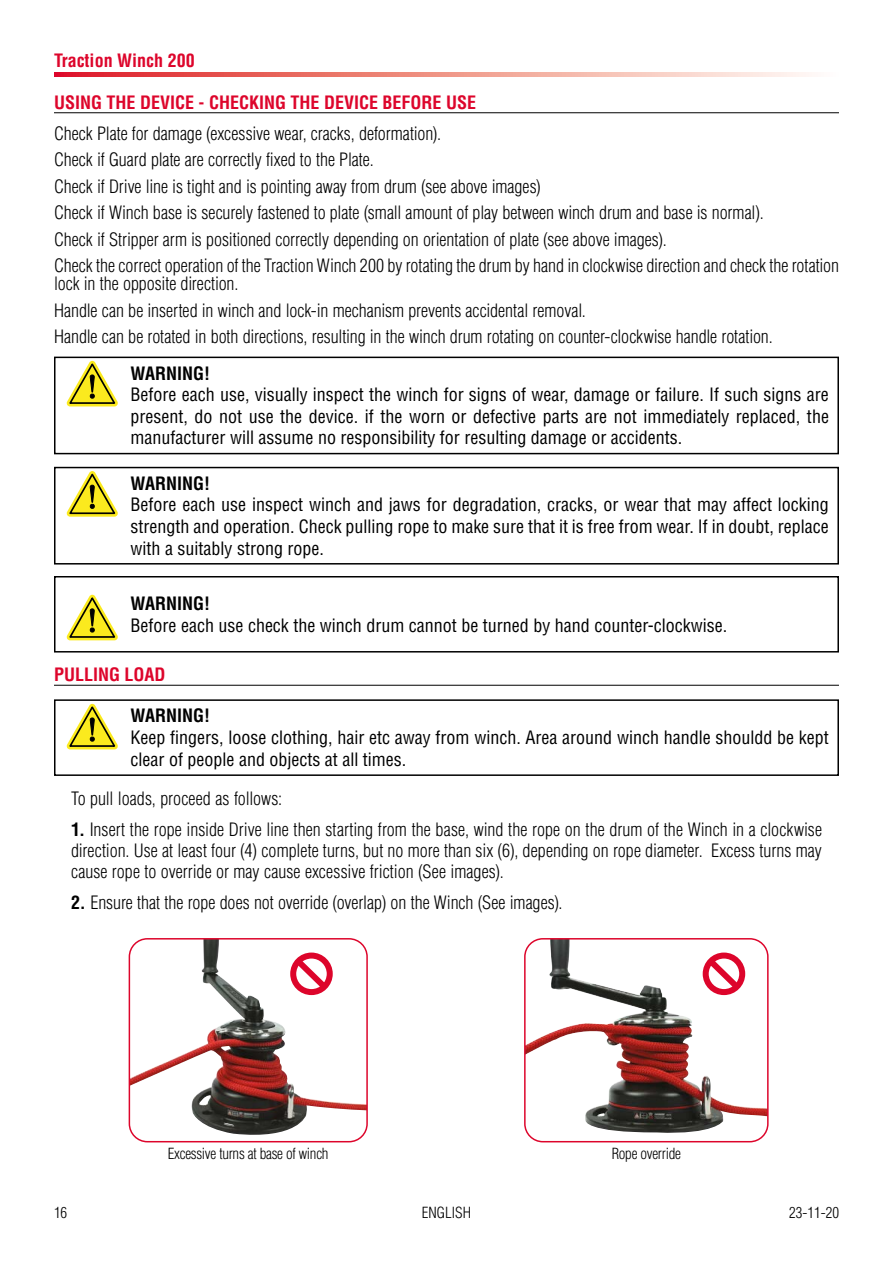
<style>
.page{position:relative;width:893px;height:1263px;background:#fff}
.page>*{position:absolute;margin:0;border:0;box-sizing:border-box;transform-origin:0 0}
.t1{font:300 condensed 18px/26.5px "Helvetica LT Std";color:#000}
.t2{font:condensed 18px/21.6px "Helvetica LT Std";color:#000;text-align:justify}
.t3{font:700 condensed 18px "Helvetica LT Std";color:#dd052b}
.t4{font:700 condensed 18px "Helvetica LT Std";color:#000}
.t5{font:300 condensed 15px "Helvetica LT Std";letter-spacing:-.02em;color:#000}
.t6{font:300 condensed 15px "Helvetica LT Std";color:#000}
.s1{font-weight:700}
</style>
<div class="page">
<svg style="left:54px;top:72px;width:755px;height:5px;background:#ee8e87"></svg>
<hr style="left:54px;top:112px;width:785px;height:1px;background:#000">
<hr style="left:54px;top:685px;width:785px;height:1px;background:#000">
<div style="left:54px;top:699px;width:785px;height:77px;border:2px solid #000"></div>
<svg style="left:67px;top:704px;width:51px;height:45px"></svg>
<img style="left:129px;top:939px;width:238px;height:201px">
<div style="left:129px;top:938px;width:239px;height:204px;border:2px solid #dd052b;border-radius:18px"></div>
<img style="left:525px;top:941px;width:241px;height:194px">
<div style="left:524px;top:938px;width:245px;height:204px;border:2px solid #dd052b;border-radius:18px"></div>
<div style="left:290px;top:952px;width:43px;height:43px;border:6px solid #dd052b;border-radius:50%"></div>
<svg style="left:290px;top:953px;width:43px;height:42px"></svg>
<div style="left:703px;top:952px;width:42px;height:43px;border:6px solid #dd052b;border-radius:50%"></div>
<svg style="left:702px;top:953px;width:43px;height:42px"></svg>
<div style="left:54px;top:576px;width:785px;height:76px;border:2px solid #000"></div>
<svg style="left:67px;top:595px;width:51px;height:45px"></svg>
<svg style="left:67px;top:471px;width:51px;height:46px"></svg>
<div style="left:54px;top:467px;width:785px;height:97px;border:2px solid #000"></div>
<svg style="left:67px;top:361px;width:51px;height:45px"></svg>
<div style="left:54px;top:357px;width:785px;height:97px;border:2px solid #000"></div>
<p class="t3" style="left:54px;top:49px;width:142px">Traction Winch 200</p>
<p class="t3" style="left:54px;top:91px;width:424px">USING THE DEVICE - CHECKING THE DEVICE BEFORE USE</p>
<p class="t1" style="left:54px;top:120px;width:787px">Check Plate for damage (excessive wear, cracks, deformation).<br>Check if Guard plate are correctly fixed to the Plate.<br>Check if Drive line is tight and is pointing away from drum (see above images)<br>Check if Winch base is securely fastened to plate (small amount of play between winch drum and base is normal).<br>Check if Stripper arm is positioned correctly depending on orientation of plate (see above images).<br>Check the correct operation of the Traction Winch 200 by rotating the drum by hand in clockwise direction and check the rotation</p>
<p class="t1" style="left:54px;top:270px;width:717px">lock in the opposite direction.<br>Handle can be inserted in winch and lock-in mechanism prevents accidental removal.<br>Handle can be rotated in both directions, resulting in the winch drum rotating on counter-clockwise handle rotation.</p>
<p class="t4" style="left:131px;top:362px;width:81px">WARNING!</p>
<p class="t2" style="left:131px;top:384px;width:700px">Before each use, visually inspect the winch for signs of wear, damage or failure. If such signs are present, do not use the device. if the worn or defective parts are not immediately replaced, the manufacturer will assume no responsibility for resulting damage or accidents.</p>
<p class="t4" style="left:131px;top:472px;width:81px">WARNING!</p>
<p class="t2" style="left:131px;top:494px;width:700px">Before each use inspect winch and jaws for degradation, cracks, or wear that may affect locking strength and operation. Check pulling rope to make sure that it is free from wear. If in doubt, replace with a suitably strong rope.</p>
<p class="t4" style="left:131px;top:592px;width:81px">WARNING!</p>
<p class="t2" style="left:131px;top:614px;width:595px">Before each use check the winch drum cannot be turned by hand counter-clockwise.</p>
<p class="t3" style="left:54px;top:663px;width:113px">PULLING LOAD</p>
<p class="t4" style="left:131px;top:704px;width:81px">WARNING!</p>
<p class="t2" style="left:131px;top:726px;width:700px">Keep fingers, loose clothing, hair etc away from winch. Area around winch handle shouldd be kept clear of people and objects at all times.</p>
<p class="t1" style="left:71px;top:785px;width:213px">To pull loads, proceed as follows:</p>
<p class="t1" style="left:71px;top:818px;width:753px;line-height:21.3px;text-align:justify"><span class="s1">1.</span> Insert the rope inside Drive line then starting from the base, wind the rope on the drum of the Winch in a clockwise direction. Use at least four (4) complete turns, but no more than six (6), depending on rope diameter. Excess turns may cause rope to override or may cause excessive friction (See images).</p>
<p class="t1" style="left:71px;top:888px;width:490px"><span class="s1">2.</span> Ensure that the rope does not override (overlap) on the Winch (See images).</p>
<p class="t5" style="left:168px;top:1144px;width:162px">Excessive turns at base of winch</p>
<p class="t5" style="left:612px;top:1145px;width:71px">Rope override</p>
<p class="t5" style="left:54px;top:1204px;width:15px">16</p>
<p class="t6" style="left:422px;top:1204px;width:51px">ENGLISH</p>
<p class="t5" style="left:789px;top:1204px;width:51px">23-11-20</p>
</div>
